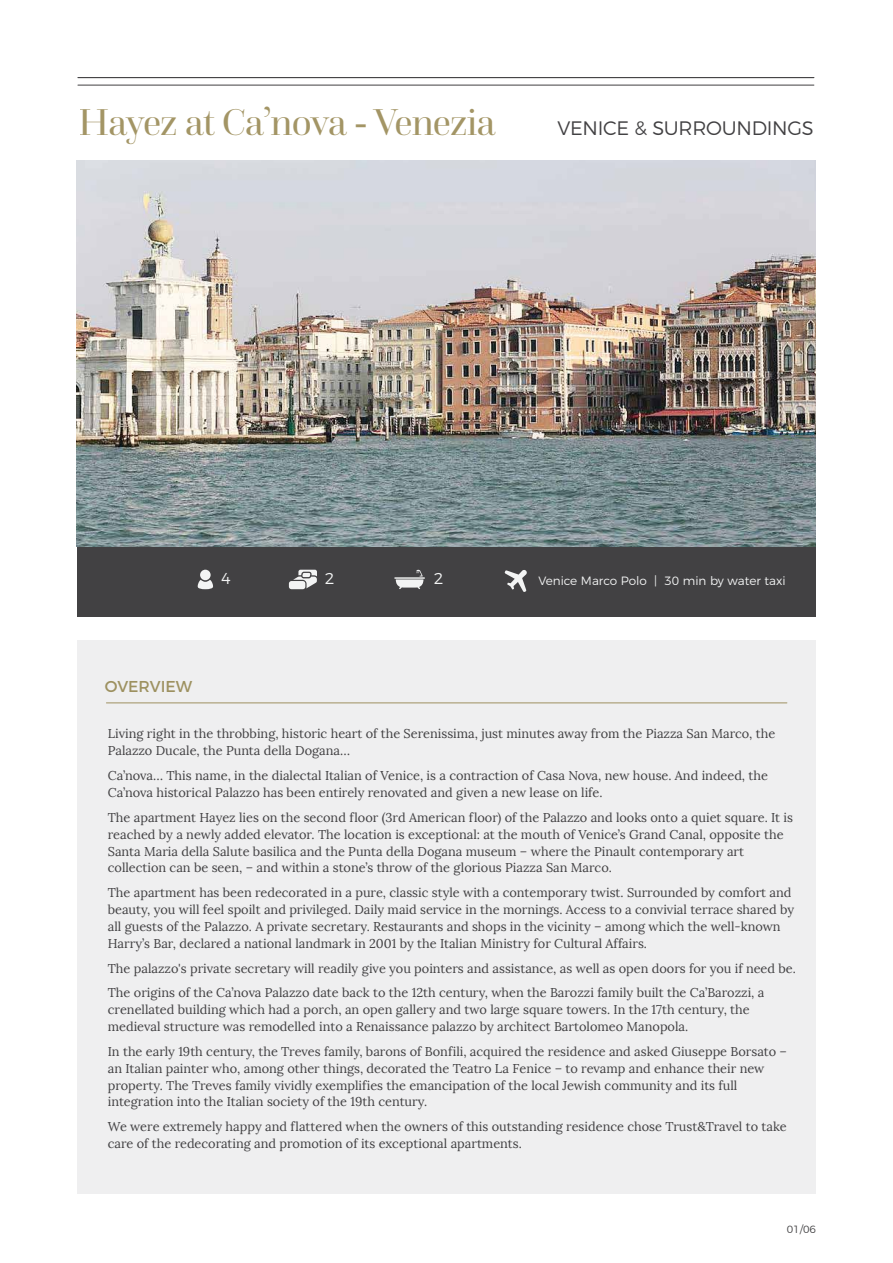
<style>
.page{position:relative;width:893px;height:1263px;background:#fff}
.page>*{position:absolute;margin:0;border:0;box-sizing:border-box;transform-origin:0 0}
.t1{font:39px "Questa Grande";letter-spacing:-.02em;color:#a39565}
.t2{font:300 19.5px "Montserrat";letter-spacing:-.015em;color:#424143}
.t3{font:15.75px "Montserrat";color:#9d9160}
.t4{font:300 15.75px "Montserrat";color:#f3f4f4}
.t5{font:12.75px/17px "Lora";color:#424143}
.t6{font:300 12px "Montserrat";color:#f3f4f4}
.t7{font:300 10.5px "Montserrat";color:#424143}
</style>
<div class="page">
<div style="left:77px;top:640px;width:738px;height:553px;background:#efeff0"></div>
<div style="left:77px;top:545px;width:739px;height:72px;background:#424143"></div>
<img style="left:77px;top:160px;width:739px;height:387px">
<hr style="left:106px;top:702px;width:681px;height:1px;background:#9e9060">
<hr style="left:78px;top:85px;width:736px;height:1px;background:#414042">
<hr style="left:78px;top:77px;width:736px;height:1px;background:#414042">
<div style="left:200px;top:570px;width:11px;height:10px;background:#f3f4f4;border-radius:50%"></div>
<svg style="left:198px;top:580px;width:15px;height:9px"></svg>
<svg style="left:505px;top:570px;width:22px;height:22px"></svg>
<div style="left:289px;top:581px;width:16px;height:8px;background:#f3f4f4;border-radius:3px"></div>
<svg style="left:293px;top:570px;width:24px;height:18px"></svg>
<hr style="left:394px;top:577px;width:31px;height:2px;background:#f3f4f4">
<svg style="left:396px;top:570px;width:27px;height:19px"></svg>
<h1 class="t1" style="left:79px;top:99px;width:418px">Hayez at Ca’nova - Venezia</h1>
<h2 class="t2" style="left:557px;top:113px;width:258px">VENICE &amp; SURROUNDINGS</h2>
<p class="t4" style="left:221px;top:566px;width:11px">4</p>
<p class="t4" style="left:325px;top:566px;width:11px">2</p>
<p class="t4" style="left:434px;top:566px;width:11px">2</p>
<p class="t6" style="left:538px;top:571px;width:249px">Venice Marco Polo | 30 min by water taxi</p>
<p class="t3" style="left:105px;top:674px;width:89px">OVERVIEW</p>
<p class="t5" style="left:108px;top:725px;width:669px">Living right in the throbbing, historic heart of the Serenissima, just minutes away from the Piazza San Marco, the<br>Palazzo Ducale, the Punta della Dogana…</p>
<p class="t5" style="left:108px;top:767px;width:662px">Ca’nova… This name, in the dialectal Italian of Venice, is a contraction of Casa Nova, new house. And indeed, the<br>Ca’nova historical Palazzo has been entirely renovated and given a new lease on life.</p>
<p class="t5" style="left:108px;top:809px;width:687px">The apartment Hayez lies on the second floor (3rd American floor) of the Palazzo and looks onto a quiet square. It is reached by a newly added elevator. The location is exceptional: at the mouth of Venice’s Grand Canal, opposite the Santa Maria della Salute basilica and the Punta della Dogana museum – where the Pinault contemporary art collection can be seen, – and within a stone’s throw of the glorious Piazza San Marco.</p>
<p class="t5" style="left:108px;top:884px;width:688px">The apartment has been redecorated in a pure, classic style with a contemporary twist. Surrounded by comfort and beauty, you will feel spoilt and privileged. Daily maid service in the mornings. Access to a convivial terrace shared by all guests of the Palazzo. A private secretary. Restaurants and shops in the vicinity – among which the well-known Harry’s Bar, declared a national landmark in 2001 by the Italian Ministry for Cultural Affairs.</p>
<p class="t5" style="left:108px;top:956px;width:690px;line-height:24.8px">The palazzo's private secretary will readily give you pointers and assistance, as well as open doors for you if need be.<br>The origins of the Ca’nova Palazzo date back to the 12th century, when the Barozzi family built the Ca’Barozzi, a</p>
<p class="t5" style="left:108px;top:1001px;width:643px">crenellated building which had a porch, an open gallery and two large square towers. In the 17th century, the medieval structure was remodelled into a Renaissance palazzo by architect Bartolomeo Manopola.</p>
<p class="t5" style="left:108px;top:1043px;width:681px">In the early 19th century, the Treves family, barons of Bonfili, acquired the residence and asked Giuseppe Borsato – an Italian painter who, among other things, decorated the Teatro La Fenice – to revamp and enhance their new property. The Treves family vividly exemplifies the emancipation of the local Jewish community and its full integration into the Italian society of the 19th century.</p>
<p class="t5" style="left:108px;top:1118px;width:680px">We were extremely happy and flattered when the owners of this outstanding residence chose Trust&amp;Travel to take care of the redecorating and promotion of its exceptional apartments.</p>
<p class="t7" style="left:787px;top:1221px;width:31px">01/06</p>
</div>
